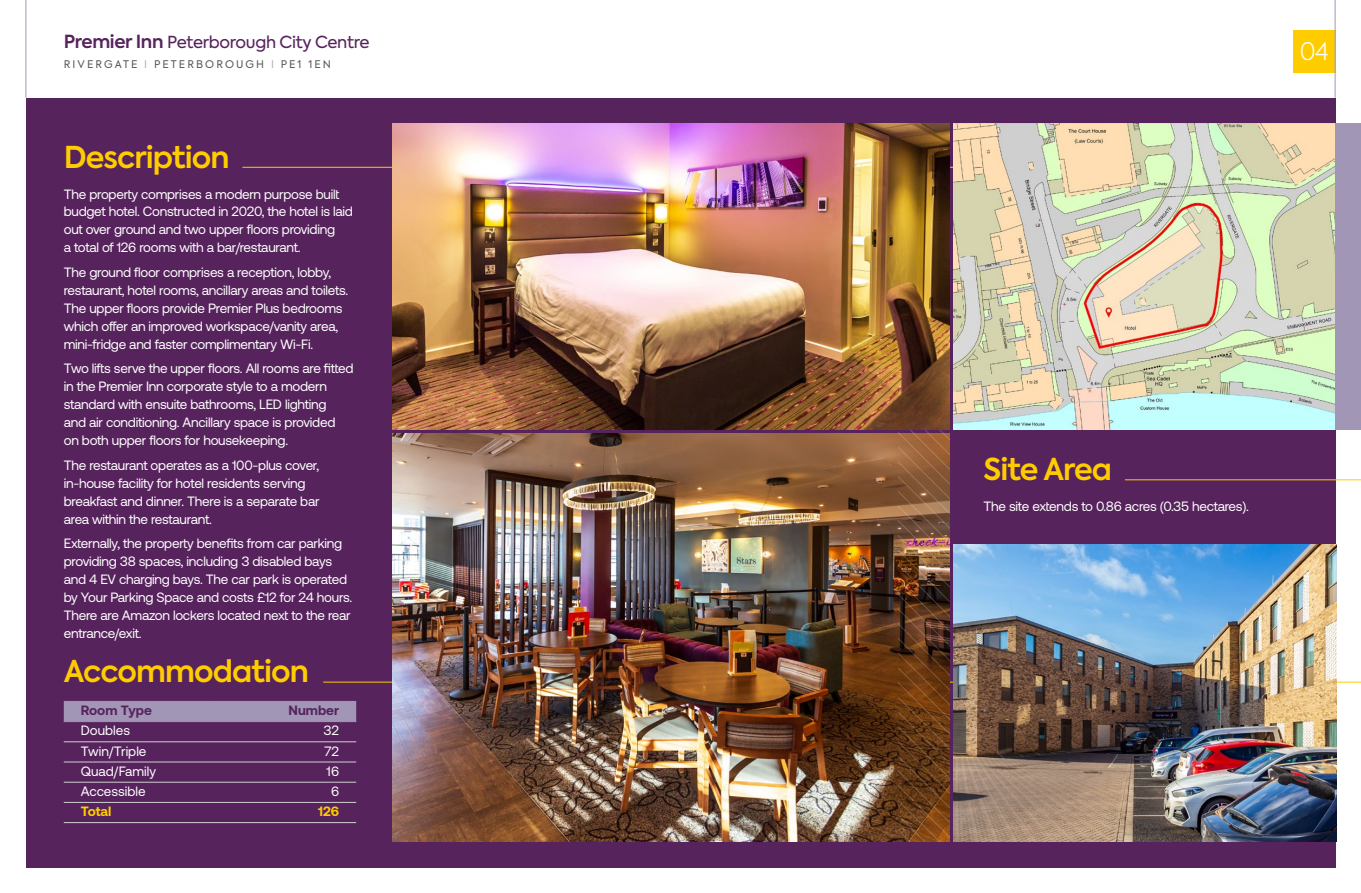
<style>
.page{position:relative;width:1361px;height:893px;background:#fff}
.page>*{position:absolute;margin:0;border:0;box-sizing:border-box;transform-origin:0 0}
.t1{font:600 30px "Axiforma";letter-spacing:-.03em;color:#fc0}
.t2{font:300 24px "Axiforma";color:#fff}
.t3{font:16.5px "Axiforma";letter-spacing:-.02em;color:#57235d}
.t4{font:13.5px/18px "Aeonik";letter-spacing:-.02em;color:#fff}
.t5{font:13.5px "Aeonik";color:#fff}
.t6{font:700 13.5px "Aeonik";color:#57235d}
.t7{font:700 13.5px "Aeonik";color:#fc0}
.t8{font:10.5px "Axiforma";letter-spacing:.2em;color:#575756}
.s1{font-weight:600;font-size:18px}
.s2{color:#b2a9c4}
</style>
<div class="page">
<div style="left:26px;top:98px;width:1309px;height:769px;background:#57235d"></div>
<div style="left:64px;top:702px;width:292px;height:19px;background:#a196b5"></div>
<hr style="left:64px;top:741px;width:146px;height:1px;background:#d0d0d0">
<hr style="left:210px;top:741px;width:146px;height:1px;background:#d0d0d0">
<hr style="left:64px;top:762px;width:146px;height:1px;background:#d0d0d0">
<hr style="left:210px;top:762px;width:146px;height:1px;background:#d0d0d0">
<hr style="left:64px;top:782px;width:146px;height:1px;background:#d0d0d0">
<hr style="left:210px;top:782px;width:146px;height:1px;background:#d0d0d0">
<hr style="left:64px;top:802px;width:146px;height:1px;background:#d0d0d0">
<hr style="left:210px;top:802px;width:146px;height:1px;background:#d0d0d0">
<hr style="left:64px;top:822px;width:146px;height:1px;background:#d0d0d0">
<hr style="left:210px;top:822px;width:146px;height:1px;background:#d0d0d0">
<hr style="left:64px;top:701px;width:146px;height:1px;background:#a196b5">
<hr style="left:210px;top:701px;width:146px;height:1px;background:#a196b5">
<hr style="left:64px;top:721px;width:146px;height:1px;background:#a196b5">
<hr style="left:210px;top:721px;width:146px;height:1px;background:#a196b5">
<hr style="left:242px;top:167px;width:1119px;height:1px;background:#fc0">
<hr style="left:323px;top:682px;width:1038px;height:1px;background:#fc0">
<img style="left:392px;top:434px;width:506px;height:408px">
<img style="left:953px;top:123px;width:382px;height:306px">
<img style="left:953px;top:544px;width:383px;height:298px">
<hr style="left:1125px;top:479px;width:236px;height:1px;background:#fc0">
<div style="left:1335px;top:123px;width:26px;height:306px;background:#a196b5"></div>
<img style="left:898px;top:429px;width:51px;height:413px">
<img style="left:392px;top:123px;width:557px;height:306px">
<div style="left:1293px;top:30px;width:42px;height:42px;background:#fc0"></div>
<hr style="left:1334px;top:0;width:1px;height:98px;background:#a196b5">
<hr style="left:26px;top:0;width:1px;height:98px;background:#a196b5">
<p class="t3" style="left:64px;top:31px;width:307px"><span class="s1">Premier Inn</span> Peterborough City Centre</p>
<h2 class="t2" style="left:1299px;top:36px;width:31px">04</h2>
<p class="t8" style="left:64px;top:57px;width:269px">RIVERGATE <span class="s2">I</span> PETERBOROUGH <span class="s2">I</span> PE1 1EN</p>
<h1 class="t1" style="left:64px;top:137px;width:167px">Description</h1>
<p class="t4" style="left:64px;top:185px;width:290px">The property comprises a modern purpose built budget hotel. Constructed in 2020, the hotel is laid out over ground and two upper floors providing<br>a total of 126 rooms with a bar/restaurant.</p>
<p class="t4" style="left:64px;top:263px;width:286px">The ground floor comprises a reception, lobby, restaurant, hotel rooms, ancillary areas and toilets.<br>The upper floors provide Premier Plus bedrooms which offer an improved workspace/vanity area, mini-fridge and faster complimentary Wi-Fi.</p>
<p class="t4" style="left:64px;top:360px;width:291px">Two lifts serve the upper floors. All rooms are fitted in the Premier Inn corporate style to a modern standard with ensuite bathrooms, LED lighting<br>and air conditioning. Ancillary space is provided on both upper floors for housekeeping.</p>
<p class="t4" style="left:64px;top:456px;width:257px">The restaurant operates as a 100-plus cover, in-house facility for hotel residents serving breakfast and dinner. There is a separate bar area within the restaurant.</p>
<p class="t4" style="left:64px;top:534px;width:290px">Externally, the property benefits from car parking providing 38 spaces, including 3 disabled bays and 4 EV charging bays. The car park is operated by Your Parking Space and costs £12 for 24 hours.<br>There are Amazon lockers located next to the rear entrance/exit.</p>
<h1 class="t1" style="left:64px;top:651px;width:247px">Accommodation</h1>
<p class="t6" style="left:81px;top:703px;width:73px">Room Type</p>
<p class="t6" style="left:289px;top:703px;width:52px">Number</p>
<p class="t5" style="left:81px;top:723px;width:51px">Doubles</p>
<p class="t4" style="left:323px;top:722px;width:17px">32</p>
<p class="t5" style="left:81px;top:743px;width:67px">Twin/Triple</p>
<p class="t4" style="left:324px;top:742px;width:16px">72</p>
<p class="t5" style="left:81px;top:764px;width:77px">Quad/Family</p>
<p class="t4" style="left:327px;top:762px;width:14px">16</p>
<p class="t5" style="left:81px;top:784px;width:66px">Accessible</p>
<p class="t4" style="left:331px;top:782px;width:10px">6</p>
<p class="t7" style="left:81px;top:804px;width:32px">Total</p>
<p class="t7" style="left:318px;top:804px;width:23px">126</p>
<h1 class="t1" style="left:983px;top:449px;width:130px">Site Area</h1>
<p class="t4" style="left:983px;top:497px;width:267px">The site extends to 0.86 acres (0.35 hectares).</p>
</div>
